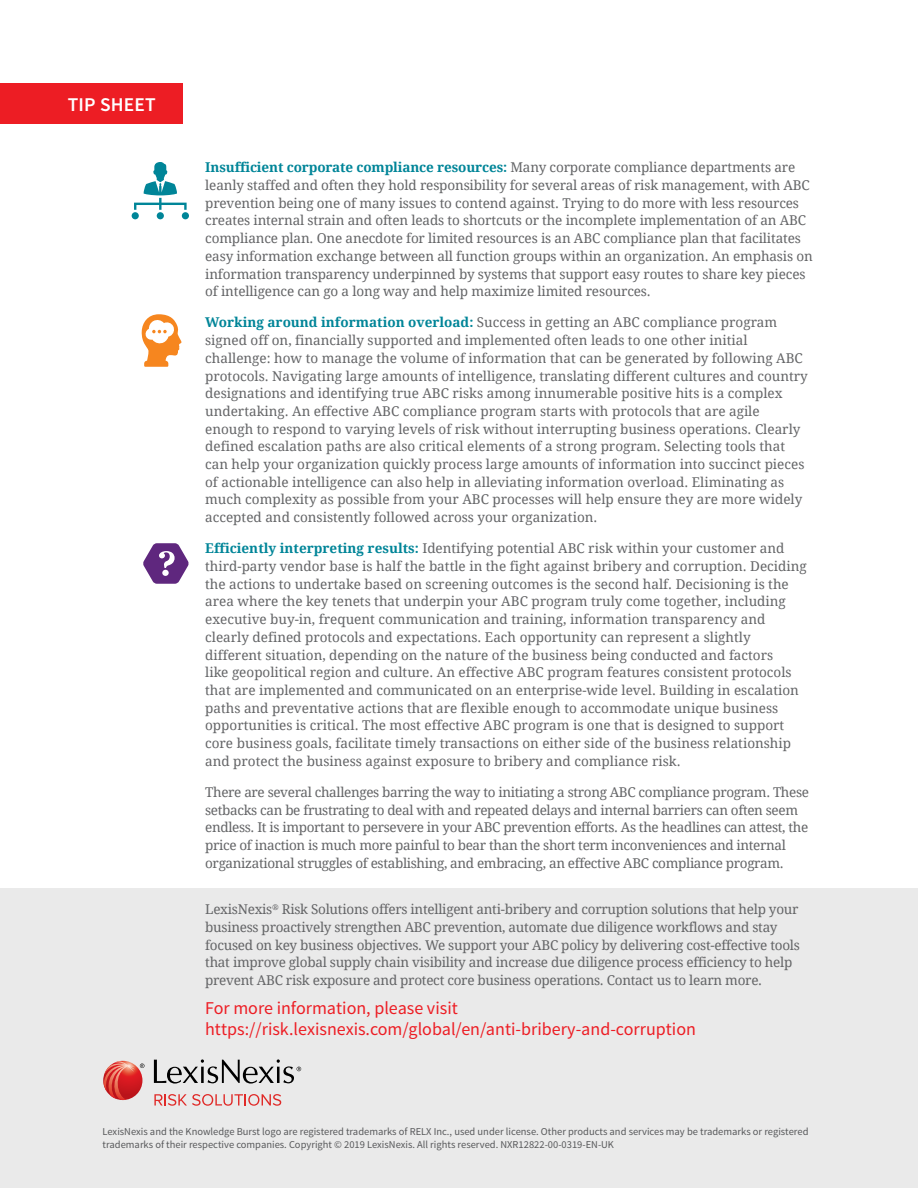
<style>
.page{position:relative;width:918px;height:1188px;background:#fff}
.page>*{position:absolute;margin:0;border:0;box-sizing:border-box;transform-origin:0 0}
.t1{font:600 19.5px "Source Sans Pro";letter-spacing:.01em;color:#fff}
.t2{font:18px/21px "Source Sans Pro";color:#ed1d24}
.t3{font:13.5px/17.7px "Droid Serif";color:#636466}
.t4{font:13.5px/17.7px "Droid Serif";letter-spacing:-.025em;color:#636466}
.t5{font:13.5px/17.7px "Droid Serif";letter-spacing:-.02em;color:#636466}
.t6{font:10.5px/12.6px "Source Sans Pro";color:#58595b}
.s1{font-weight:700;color:#008598}
</style>
<div class="page">
<div style="left:0;top:889px;width:918px;height:299px;background:#eaeaea"></div>
<svg style="left:154px;top:1094px;width:127px;height:12px"></svg>
<svg style="left:154px;top:1059px;width:147px;height:25px"></svg>
<svg style="left:104px;top:1061px;width:40px;height:39px"></svg>
<svg style="left:141px;top:314px;width:41px;height:53px"></svg>
<svg style="left:134px;top:162px;width:53px;height:48px"></svg>
<div style="left:182px;top:212px;width:7px;height:7px;background:#008598;border-radius:50%"></div>
<div style="left:157px;top:212px;width:7px;height:7px;background:#008598;border-radius:50%"></div>
<div style="left:132px;top:212px;width:7px;height:7px;background:#008598;border-radius:50%"></div>
<svg style="left:143px;top:543px;width:46px;height:41px"></svg>
<div style="left:0;top:83px;width:183px;height:41px;background:#ed1d24"></div>
<h1 class="t1" style="left:68px;top:92px;width:89px">TIP SHEET</h1>
<p class="t3" style="left:205px;top:159px;width:609px"><span class="s1">Insufficient corporate compliance resources:</span> Many corporate compliance departments are leanly staffed and often they hold responsibility for several areas of risk management, with ABC prevention being one of many issues to contend against. Trying to do more with less resources creates internal strain and often leads to shortcuts or the incomplete implementation of an ABC compliance plan. One anecdote for limited resources is an ABC compliance plan that facilitates easy information exchange between all function groups within an organization. An emphasis on information transparency underpinned by systems that support easy routes to share key pieces of intelligence can go a long way and help maximize limited resources.</p>
<p class="t3" style="left:205px;top:314px;width:604px"><span class="s1">Working around information overload:</span> Success in getting an ABC compliance program signed off on, financially supported and implemented often leads to one other initial challenge: how to manage the volume of information that can be generated by following ABC protocols. Navigating large amounts of intelligence, translating different cultures and country designations and identifying true ABC risks among innumerable positive hits is a complex undertaking. An effective ABC compliance program starts with protocols that are agile enough to respond to varying levels of risk without interrupting business operations. Clearly defined escalation paths are also critical elements of a strong program. Selecting tools that can help your organization quickly process large amounts of information into succinct pieces of actionable intelligence can also help in alleviating information overload. Eliminating as much complexity as possible from your ABC processes will help ensure they are more widely accepted and consistently followed across your organization.</p>
<p class="t3" style="left:205px;top:540px;width:603px"><span class="s1">Efficiently interpreting results:</span> Identifying potential ABC risk within your customer and third-party vendor base is half the battle in the fight against bribery and corruption. Deciding the actions to undertake based on screening outcomes is the second half. Decisioning is the area where the key tenets that underpin your ABC program truly come together, including executive buy-in, frequent communication and training, information transparency and clearly defined protocols and expectations. Each opportunity can represent a slightly different situation, depending on the nature of the business being conducted and factors<br>like geopolitical region and culture. An effective ABC program features consistent protocols that are implemented and communicated on an enterprise-wide level. Building in escalation paths and preventative actions that are flexible enough to accommodate unique business opportunities is critical. The most effective ABC program is one that is designed to support core business goals, facilitate timely transactions on either side of the business relationship and protect the business against exposure to bribery and compliance risk.</p>
<p class="t4" style="left:205px;top:783px;width:605px">There are several challenges barring the way to initiating a strong ABC compliance program. These setbacks can be frustrating to deal with and repeated delays and internal barriers can often seem endless. It is important to persevere in your ABC prevention efforts. As the headlines can attest, the price of inaction is much more painful to bear than the short term inconveniences and internal organizational struggles of establishing, and embracing, an effective ABC compliance program.</p>
<p class="t5" style="left:205px;top:901px;width:596px">LexisNexis<sup>®</sup> Risk Solutions offers intelligent anti-bribery and corruption solutions that help your business proactively strengthen ABC prevention, automate due diligence workflows and stay focused on key business objectives. We support your ABC policy by delivering cost-effective tools that improve global supply chain visibility and increase due diligence process efficiency to help prevent ABC risk exposure and protect core business operations. Contact us to learn more.</p>
<h2 class="t2" style="left:205px;top:998px;width:492px">For more information, please visit https://risk.lexisnexis.com/global/en/anti-bribery-and-corruption</h2>
<p class="t6" style="left:103px;top:1126px;width:707px">LexisNexis and the Knowledge Burst logo are registered trademarks of RELX Inc., used under license. Other products and services may be trademarks or registered trademarks of their respective companies. Copyright © 2019 LexisNexis. All rights reserved. NXR12822-00-0319-EN-UK</p>
</div>
